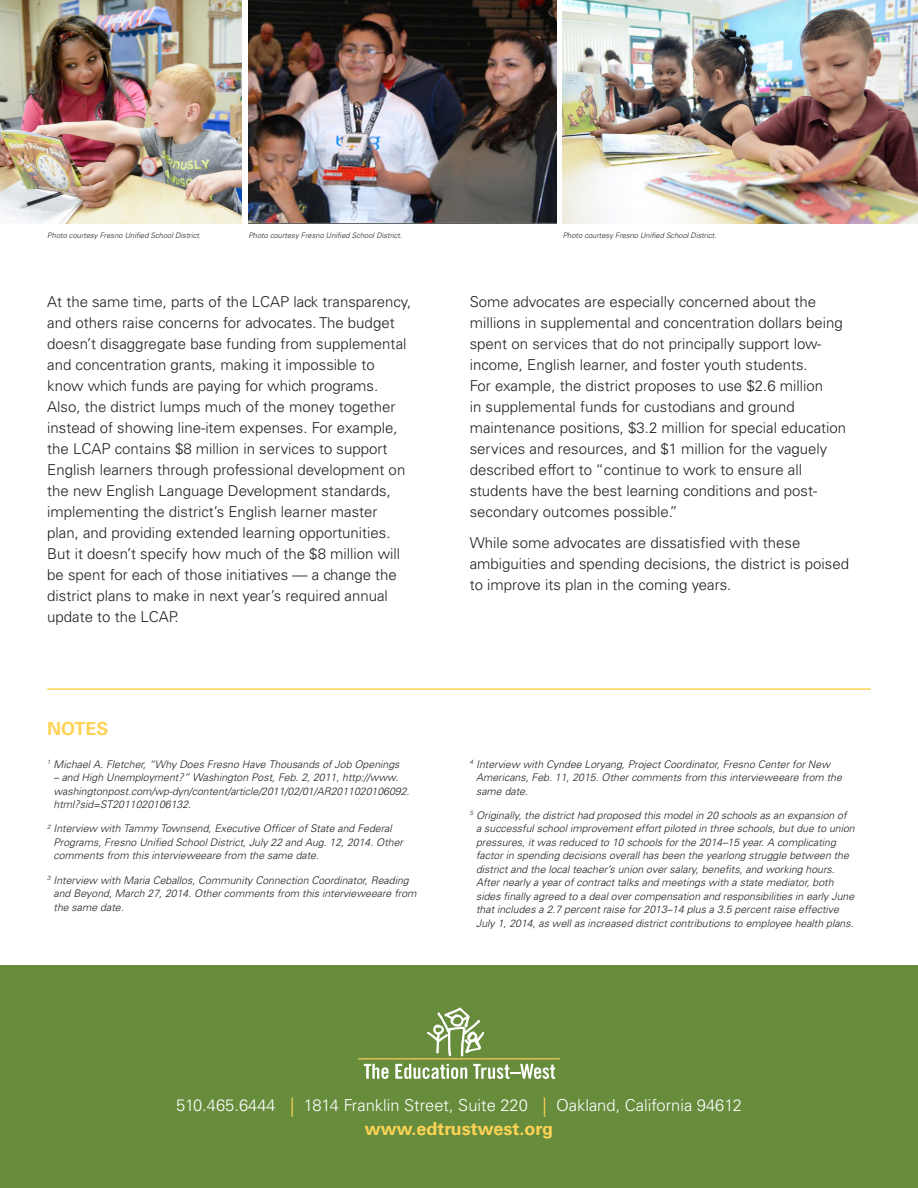
<style>
.page{position:relative;width:918px;height:1188px;background:#fff}
.page>*{position:absolute;margin:0;border:0;box-sizing:border-box;transform-origin:0 0}
.t1{font:700 18px "Univers";color:#fed356}
.t2{font:300 16.5px "Univers";color:#fff}
.t3{font:300 15px/21px "Univers";color:#231f20}
.t4{font:italic 300 10.5px/13.5px "Univers";color:#231f20}
.t5{font:italic 300 7.5px "Univers";color:#231f20}
.s1{font-size:19.5px;color:#fed356}
</style>
<div class="page">
<div style="left:0;top:966px;width:918px;height:222px;background:#678c3c"></div>
<svg style="left:395px;top:1064px;width:72px;height:15px"></svg>
<svg style="left:473px;top:1064px;width:82px;height:15px"></svg>
<svg style="left:427px;top:1008px;width:57px;height:49px"></svg>
<hr style="left:358px;top:1058px;width:202px;height:1px;background:#fed356">
<svg style="left:364px;top:1064px;width:25px;height:15px"></svg>
<hr style="left:47px;top:688px;width:824px;height:2px;background:#fed356">
<img style="left:248px;top:0;width:308px;height:223px">
<img style="left:563px;top:0;width:355px;height:223px">
<img style="left:0;top:0;width:242px;height:223px">
<p class="t5" style="left:47px;top:231px;width:155px">Photo courtesy Fresno Unified School District.</p>
<p class="t5" style="left:248px;top:231px;width:155px">Photo courtesy Fresno Unified School District.</p>
<p class="t5" style="left:563px;top:231px;width:155px">Photo courtesy Fresno Unified School District.</p>
<p class="t3" style="left:47px;top:291px;width:366px">At the same time, parts of the LCAP lack transparency, and others raise concerns for advocates. The budget doesn’t disaggregate base funding from supplemental and concentration grants, making it impossible to know which funds are paying for which programs.<br>Also, the district lumps much of the money together instead of showing line-item expenses. For example, the LCAP contains $8 million in services to support English learners through professional development on the new English Language Development standards, implementing the district’s English learner master plan, and providing extended learning opportunities.<br>But it doesn’t specify how much of the $8 million will be spent for each of those initiatives — a change the district plans to make in next year’s required annual update to the LCAP.</p>
<p class="t1" style="left:47px;top:718px;width:63px">NOTES</p>
<p class="t4" style="left:47px;top:757px;width:354px"><sup>1</sup> Michael A. Fletcher, “Why Does Fresno Have Thousands of Job Openings</p>
<p class="t4" style="left:54px;top:770px;width:358px">– and High Unemployment?” Washington Post, Feb. 2, 2011, http://www. washingtonpost.com/wp-dyn/content/article/2011/02/01/AR2011020106092. html?sid=ST2011020106132.</p>
<p class="t4" style="left:54px;top:822px;width:351px;text-indent:-6px"><sup>2</sup> Interview with Tammy Townsend, Executive Officer of State and Federal<br>Programs, Fresno Unified School District, July 22 and Aug. 12, 2014. Other comments from this intervieweeare from the same date.</p>
<p class="t4" style="left:54px;top:873px;width:364px;text-indent:-6px"><sup>3</sup> Interview with Maria Ceballos, Community Connection Coordinator, Reading and Beyond, March 27, 2014. Other comments from this intervieweeare from the same date.</p>
<p class="t3" style="left:470px;top:291px;width:378px">Some advocates are especially concerned about the millions in supplemental and concentration dollars being spent on services that do not principally support low&shy;income, English learner, and foster youth students.<br>For example, the district proposes to use $2.6 million<br>in supplemental funds for custodians and ground maintenance positions, $3.2 million for special education services and resources, and $1 million for the vaguely described effort to “continue to work to ensure all students have the best learning conditions and post&shy;secondary outcomes possible.”</p>
<p class="t3" style="left:470px;top:533px;width:381px">While some advocates are dissatisfied with these ambiguities and spending decisions, the district is poised to improve its plan in the coming years.</p>
<p class="t4" style="left:476px;top:757px;width:367px;text-indent:-6px"><sup>4</sup> Interview with Cyndee Loryang, Project Coordinator, Fresno Center for New<br>Americans, Feb. 11, 2015. Other comments from this intervieweeare from the same date.</p>
<p class="t4" style="left:476px;top:808px;width:380px;text-indent:-6px"><sup>5</sup> Originally, the district had proposed this model in 20 schools as an expansion of<br>a successful school improvement effort piloted in three schools, but due to union pressures, it was reduced to 10 schools for the 2014–15 year. A complicating factor in spending decisions overall has been the yearlong struggle between the district and the local teacher’s union over salary, benefits, and working hours.<br>After nearly a year of contract talks and meetings with a state mediator, both sides finally agreed to a deal over compensation and responsibilities in early June that includes a 2.7 percent raise for 2013–14 plus a 3.5 percent raise effective July 1, 2014, as well as increased district contributions to employee health plans.</p>
<p class="t2" style="left:176px;top:1095px;width:567px">510.465.6444 <span class="s1">|</span> 1814 Franklin Street, Suite 220 <span class="s1">|</span> Oakland, California 94612</p>
<p class="t1" style="left:365px;top:1118px;width:190px">www.edtrustwest.org</p>
</div>
